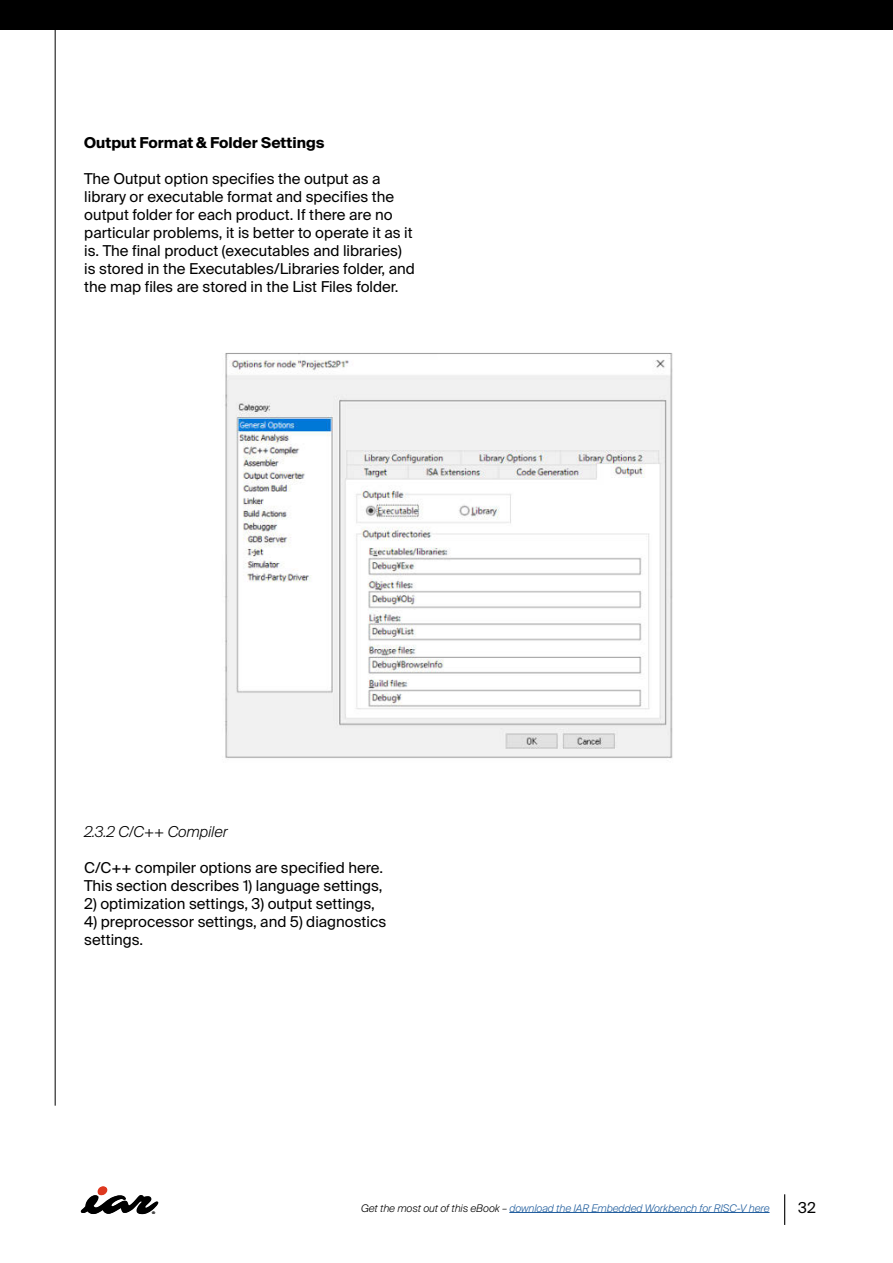
<style>
.page{position:relative;width:893px;height:1263px;background:#fff}
.page>*{position:absolute;margin:0;border:0;box-sizing:border-box;transform-origin:0 0}
.t1{font:15px/18px "Suisse Intl";color:#000}
.t2{font:700 15px "Suisse Intl";color:#000}
.t3{font:italic 300 15px "Suisse Intl";color:#000}
.t4{font:italic 300 10.5px "Suisse Intl";color:#215e9e}
.s1{color:#000}
</style>
<div class="page">
<hr style="left:509px;top:1212px;width:260px;height:1px;background:#215e9e">
<hr style="left:784px;top:1194px;width:1px;height:31px;background:#000">
<svg style="left:81px;top:1186px;width:77px;height:28px"></svg>
<div style="left:0;top:0;width:892px;height:30px;background:#000"></div>
<hr style="left:55px;top:0;width:1px;height:1106px;background:#000">
<img style="left:225px;top:353px;width:448px;height:406px">
<p class="t2" style="left:84px;top:134px;width:242px">Output Format &amp; Folder Settings</p>
<p class="t1" style="left:84px;top:170px;width:332px">The Output option specifies the output as a library or executable format and specifies the output folder for each product. If there are no particular problems, it is better to operate it as it is. The final product (executables and libraries) is stored in the Executables/Libraries folder, and the map files are stored in the List Files folder.</p>
<p class="t3" style="left:84px;top:822px;width:145px">2.3.2 C/C++ Compiler</p>
<p class="t1" style="left:84px;top:858px;width:300px">C/C++ compiler options are specified here.<br>This section describes 1) language settings,</p>
<p class="t1" style="left:84px;top:894px;width:292px">2) optimization settings, 3) output settings,</p>
<p class="t1" style="left:84px;top:912px;width:304px">4) preprocessor settings, and 5) diagnostics settings.</p>
<p class="t4" style="left:361px;top:1202px;width:410px"><span class="s1">Get the most out of this eBook –</span> download the IAR Embedded Workbench for RISC-V here</p>
<p class="t1" style="left:798px;top:1198px;width:19px">32</p>
</div>
